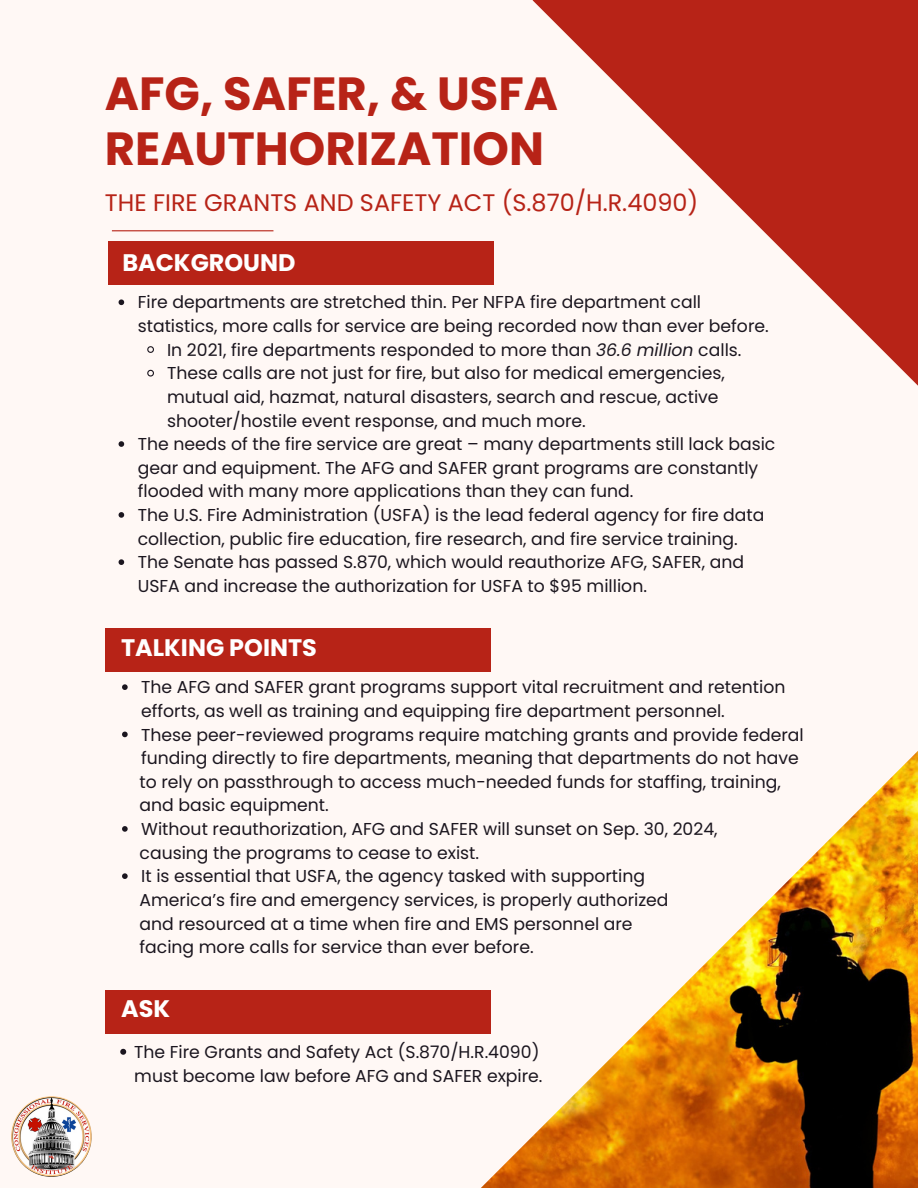
<style>
.page{position:relative;width:918px;height:1188px;background:#fff8f5}
.page>*{position:absolute;margin:0;border:0;box-sizing:border-box;transform-origin:0 0}
.t1{font:700 46.5px/54.9px "Poppins";color:#b72317}
.t2{font:24px "Poppins";color:#b72317}
.t3{font:700 24px "Poppins";color:#fff}
.t4{font:17.25px/23.7px "Poppins";color:#1b161f}
.s1{font-style:italic}
</style>
<div class="page">
<svg style="left:533px;top:0;width:385px;height:386px"></svg>
<svg style="left:120px;top:1049px;width:6px;height:6px"></svg>
<hr style="left:112px;top:230px;width:161px;height:1px;background:#b72317">
<img style="left:481px;top:751px;width:437px;height:437px">
<div style="left:108px;top:241px;width:386px;height:44px;background:#b72317"></div>
<div style="left:105px;top:990px;width:385px;height:44px;background:#b72317"></div>
<div style="left:105px;top:629px;width:385px;height:43px;background:#b72317"></div>
<svg style="left:119px;top:299px;width:5px;height:6px"></svg>
<svg style="left:147px;top:346px;width:7px;height:7px"></svg>
<svg style="left:147px;top:369px;width:7px;height:8px"></svg>
<svg style="left:119px;top:441px;width:5px;height:6px"></svg>
<svg style="left:119px;top:512px;width:5px;height:6px"></svg>
<svg style="left:119px;top:559px;width:5px;height:6px"></svg>
<svg style="left:122px;top:684px;width:6px;height:6px"></svg>
<svg style="left:122px;top:732px;width:6px;height:5px"></svg>
<svg style="left:122px;top:826px;width:6px;height:6px"></svg>
<svg style="left:122px;top:873px;width:6px;height:6px"></svg>
<img style="left:11px;top:1096px;width:81px;height:81px;border-radius:50%">
<h1 class="t1" style="left:105px;top:67px;width:455px">AFG, SAFER, &amp; USFA<br>REAUTHORIZATION</h1>
<h2 class="t2" style="left:105px;top:185px;width:595px">THE FIRE GRANTS AND SAFETY ACT (S.870/H.R.4090)</h2>
<h3 class="t3" style="left:122px;top:245px;width:175px">BACKGROUND</h3>
<p class="t4" style="left:138px;top:291px;width:633px">Fire departments are stretched thin. Per NFPA fire department call statistics, more calls for service are being recorded now than ever before.</p>
<p class="t4" style="left:167px;top:338px;width:576px">In 2021, fire departments responded to more than <span class="s1">36.6 million</span> calls.</p>
<p class="t4" style="left:167px;top:361px;width:559px">These calls are not just for fire, but also for medical emergencies, mutual aid, hazmat, natural disasters, search and rescue, active shooter/hostile event response, and much more.</p>
<p class="t4" style="left:138px;top:432px;width:639px">The needs of the fire service are great – many departments still lack basic gear and equipment. The AFG and SAFER grant programs are constantly flooded with many more applications than they can fund.</p>
<p class="t4" style="left:138px;top:503px;width:628px">The U.S. Fire Administration (USFA) is the lead federal agency for fire data collection, public fire education, fire research, and fire service training.</p>
<p class="t4" style="left:138px;top:550px;width:608px">The Senate has passed S.870, which would reauthorize AFG, SAFER, and<br>USFA and increase the authorization for USFA to $95 million.</p>
<p class="t3" style="left:121px;top:630px;width:197px">TALKING POINTS</p>
<h2 class="t4" style="left:141px;top:675px;width:646px">The AFG and SAFER grant programs support vital recruitment and retention efforts, as well as training and equipping fire department personnel.</h2>
<p class="t4" style="left:141px;top:723px;width:664px">These peer-reviewed programs require matching grants and provide federal funding directly to fire departments, meaning that departments do not have</p>
<p class="t4" style="left:140px;top:770px;width:643px">to rely on passthrough to access much-needed funds for staffing, training,</p>
<p class="t4" style="left:140px;top:794px;width:191px">and basic equipment.</p>
<p class="t4" style="left:141px;top:817px;width:578px">Without reauthorization, AFG and SAFER will sunset on Sep. 30, 2024,</p>
<p class="t4" style="left:140px;top:841px;width:341px">causing the programs to cease to exist.</p>
<p class="t4" style="left:141px;top:864px;width:505px">It is essential that USFA, the agency tasked with supporting</p>
<p class="t4" style="left:140px;top:888px;width:531px">America’s fire and emergency services, is properly authorized</p>
<p class="t4" style="left:140px;top:912px;width:495px">and resourced at a time when fire and EMS personnel are</p>
<p class="t4" style="left:140px;top:935px;width:396px">facing more calls for service than ever before.</p>
<h2 class="t3" style="left:121px;top:992px;width:51px">ASK</h2>
<p class="t4" style="left:134px;top:1040px;width:410px">The Fire Grants and Safety Act (S.870/H.R.4090) must become law before AFG and SAFER expire.</p>
</div>
